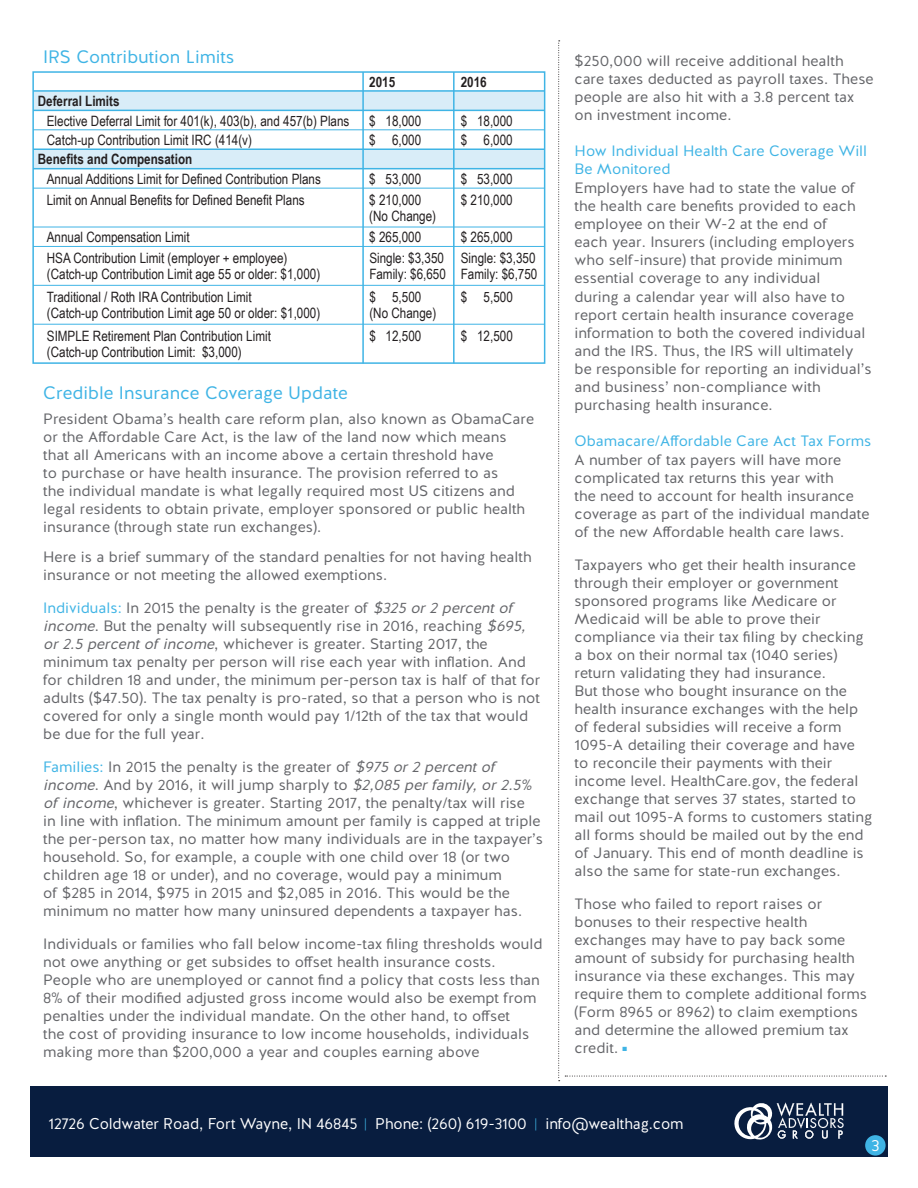
<style>
.page{position:relative;width:918px;height:1188px;background:#fff}
.page>*{position:absolute;margin:0;border:0;box-sizing:border-box;transform-origin:0 0}
.t1{font:18px "Halis GR";color:#3fb4e5}
.t2{font:16.05px "Halis GR";color:#fff}
.t3{font:15.6px "Halis GR";letter-spacing:-.005em;color:#fff;scale:.96 1}
.t4{font:15px/18px "Halis GR";color:#646569}
.t5{font:15px/18px "Halis GR";color:#3fb4e5}
.t6{font:14.25px "Arial Narrow";color:#231f20}
.t7{font:700 14.25px "Arial Narrow";color:#231f20}
.t8{font:6px "Zapf Dingbats";color:#3fb4e5}
.s1{color:#3fb4e5}
.s2{font-style:italic}
.s3{font-size:12.45px;color:#3fb4e5}
</style>
<div class="page">
<div style="left:30px;top:1086px;width:858px;height:71px;background:#081d3f"></div>
<svg style="left:734px;top:1102px;width:110px;height:38px"></svg>
<div style="left:865px;top:1135px;width:21px;height:21px;background:#3fb4e5;border-radius:50%"></div>
<div style="left:33px;top:149px;width:512px;height:20px;background:#d9edf8"></div>
<div style="left:33px;top:91px;width:512px;height:19px;background:#d9edf8"></div>
<div style="left:32px;top:71px;width:513px;height:293px;border:2px solid #3fb4e5"></div>
<hr style="left:453px;top:72px;width:2px;height:291px;background:#3fb4e5">
<hr style="left:362px;top:72px;width:2px;height:291px;background:#3fb4e5">
<hr style="left:33px;top:90px;width:512px;height:2px;background:#3fb4e5">
<hr style="left:33px;top:110px;width:512px;height:1px;background:#3fb4e5">
<hr style="left:33px;top:130px;width:512px;height:1px;background:#3fb4e5">
<hr style="left:33px;top:148px;width:512px;height:2px;background:#3fb4e5">
<hr style="left:33px;top:168px;width:512px;height:1px;background:#3fb4e5">
<hr style="left:33px;top:188px;width:512px;height:1px;background:#3fb4e5">
<hr style="left:33px;top:227px;width:512px;height:1px;background:#3fb4e5">
<hr style="left:33px;top:246px;width:512px;height:1px;background:#3fb4e5">
<hr style="left:33px;top:285px;width:512px;height:1px;background:#3fb4e5">
<hr style="left:33px;top:324px;width:512px;height:1px;background:#3fb4e5">
<svg style="left:558px;top:40px;width:328px;height:1041px"></svg>
<p class="t1" style="left:43px;top:45px;width:193px">IRS Contribution Limits</p>
<p class="t7" style="left:369px;top:71px;width:27px">2015</p>
<p class="t7" style="left:461px;top:71px;width:27px">2016</p>
<p class="t7" style="left:38px;top:90px;width:83px">Deferral Limits</p>
<p class="t6" style="left:47px;top:110px;width:304px">Elective Deferral Limit for 401(k), 403(b), and 457(b) Plans</p>
<p class="t6" style="left:369px;top:110px;width:53px">$ 18,000</p>
<p class="t6" style="left:461px;top:110px;width:53px">$ 18,000</p>
<p class="t6" style="left:47px;top:130px;width:207px">Catch-up Contribution Limit IRC (414(v)</p>
<p class="t6" style="left:369px;top:130px;width:53px">$ 6,000</p>
<p class="t6" style="left:461px;top:130px;width:53px">$ 6,000</p>
<p class="t7" style="left:38px;top:149px;width:156px">Benefits and Compensation</p>
<p class="t6" style="left:47px;top:168px;width:276px">Annual Additions Limit for Defined Contribution Plans</p>
<p class="t6" style="left:369px;top:168px;width:53px">$ 53,000</p>
<p class="t6" style="left:461px;top:168px;width:53px">$ 53,000</p>
<p class="t6" style="left:47px;top:189px;width:259px">Limit on Annual Benefits for Defined Benefit Plans</p>
<p class="t6" style="left:369px;top:189px;width:53px">$ 210,000</p>
<p class="t6" style="left:461px;top:189px;width:53px">$ 210,000</p>
<p class="t6" style="left:369px;top:206px;width:68px">(No Change)</p>
<p class="t6" style="left:47px;top:227px;width:144px">Annual Compensation Limit</p>
<p class="t6" style="left:369px;top:227px;width:53px">$ 265,000</p>
<p class="t6" style="left:461px;top:227px;width:53px">$ 265,000</p>
<p class="t6" style="left:47px;top:247px;width:242px">HSA Contribution Limit (employer + employee)</p>
<p class="t6" style="left:369px;top:247px;width:168px">Single: $3,350 Single: $3,350</p>
<p class="t6" style="left:47px;top:264px;width:275px">(Catch-up Contribution Limit age 55 or older: $1,000)</p>
<p class="t6" style="left:369px;top:264px;width:170px">Family: $6,650 Family: $6,750</p>
<p class="t6" style="left:47px;top:286px;width:206px">Traditional / Roth IRA Contribution Limit</p>
<p class="t6" style="left:369px;top:286px;width:53px">$ 5,500</p>
<p class="t6" style="left:461px;top:286px;width:53px">$ 5,500</p>
<p class="t6" style="left:47px;top:303px;width:275px">(Catch-up Contribution Limit age 50 or older: $1,000)</p>
<p class="t6" style="left:369px;top:303px;width:68px">(No Change)</p>
<p class="t6" style="left:47px;top:325px;width:226px">SIMPLE Retirement Plan Contribution Limit</p>
<p class="t6" style="left:369px;top:325px;width:53px">$ 12,500</p>
<p class="t6" style="left:461px;top:325px;width:53px">$ 12,500</p>
<p class="t6" style="left:47px;top:342px;width:196px">(Catch-up Contribution Limit: $3,000)</p>
<p class="t1" style="left:43px;top:381px;width:306px">Credible Insurance Coverage Update</p>
<p class="t4" style="left:43px;top:411px;width:492px">President Obama’s health care reform plan, also known as ObamaCare or the Affordable Care Act, is the law of the land now which means that all Americans with an income above a certain threshold have<br>to purchase or have health insurance. The provision referred to as<br>the individual mandate is what legally required most US citizens and legal residents to obtain private, employer sponsored or public health insurance (through state run exchanges).</p>
<p class="t4" style="left:43px;top:549px;width:490px">Here is a brief summary of the standard penalties for not having health insurance or not meeting the allowed exemptions.</p>
<p class="t4" style="left:43px;top:600px;width:499px"><span class="s1">Individuals:</span> In 2015 the penalty is the greater of <span class="s2">$325 or2percentof income</span>. But the penalty will subsequently rise in 2016, reaching <span class="s2">$695, or2.5 percentofincome</span>, whichever is greater. Starting 2017, the minimum tax penalty per person will rise each year with inflation. And for children 18 and under, the minimum per-person tax is half of that for adults ($47.50). The tax penalty is pro-rated, so that a person who is not covered for only a single month would pay 1/12th of the tax that would be due for the full year.</p>
<p class="t4" style="left:43px;top:759px;width:502px"><span class="s1">Families:</span> In 2015 the penalty is the greater of <span class="s2">$975 or2percentof income</span>. A n d by 2 01 6 , it w i l l j u m p s h a rp l y to <span class="s2">$2,085 perfamily,or2.5% ofincome</span>, whichever is greater. Starting 2017, the penalty/tax will rise<br>in line with inflation. The minimum amount per family is capped at triple the per-person tax, no matter how many individuals are in the taxpayer’s household. So, for example, a couple with one child over 18 (or two children age 18 or under), and no coverage, would pay a minimum<br>of $285 in 2014, $975 in 2015 and $2,085 in 2016. This would be the minimum no matter how many uninsured dependents a taxpayer has.</p>
<p class="t4" style="left:43px;top:936px;width:501px">Individuals or families who fall below income-tax filing thresholds would not owe anything or get subsides to offset health insurance costs.<br>People who are unemployed or cannot find a policy that costs less than 8% of their modified adjusted gross income would also be exempt from penalties under the individual mandate. On the other hand, to offset<br>the cost of providing insurance to low income households, individuals making more than $200,000 a year and couples earning above</p>
<p class="t4" style="left:575px;top:52px;width:301px">$250,000 will receive additional health care taxes deducted as payroll taxes. These people are also hit with a 3.8 percent tax on investment income.</p>
<p class="t5" style="left:575px;top:142px;width:294px">How Individual Health Care Coverage Will<br>Be Monitored</p>
<p class="t4" style="left:575px;top:180px;width:299px">Employers have had to state the value of the health care benefits provided to each employee on their W-2 at the end of<br>each year. Insurers (including employers who self-insure) that provide minimum essential coverage to any individual<br>during a calendar year will also have to report certain health insurance coverage information to both the covered individual and the IRS. Thus, the IRS will ultimately be responsible for reporting an individual’s and business’ non-compliance with purchasing health insurance.</p>
<p class="t5" style="left:575px;top:432px;width:298px">Obamacare/Affordable Care Act Tax Forms</p>
<p class="t4" style="left:575px;top:451px;width:296px">A number of tax payers will have more complicated tax returns this year with<br>the need to account for health insurance coverage as part of the individual mandate of the new Affordable health care laws.</p>
<p class="t4" style="left:575px;top:556px;width:299px">Taxpayers who get their health insurance through their employer or government sponsored programs like Medicare or Medicaid will be able to prove their compliance via their tax filing by checking a box on their normal tax (1040 series) return validating they had insurance.<br>But those who bought insurance on the health insurance exchanges with the help of federal subsidies will receive a form 1095-A detailing their coverage and have to reconcile their payments with their income level. HealthCare.gov, the federal exchange that serves 37 states, started to mail out 1095-A forms to customers stating all forms should be mailed out by the end of January. This end of month deadline is also the same for state-run exchanges.</p>
<p class="t4" style="left:575px;top:895px;width:294px">Those who failed to report raises or bonuses to their respective health exchanges may have to pay back some amount of subsidy for purchasing health insurance via these exchanges. This may require them to complete additional forms (Form 8965 or 8962) to claim exemptions and determine the allowed premium tax credit.</p>
<p class="t8" style="left:623px;top:1047px;width:6px">■</p>
<p class="t3" style="left:49px;top:1114px;width:663px">12726 Coldwater Road, Fort Wayne, IN 46845 <span class="s3">|</span> Phone: (260) 619-3100 <span class="s3">|</span> info@wealthag.com</p>
<p class="t2" style="left:872px;top:1135px;width:10px">3</p>
</div>
